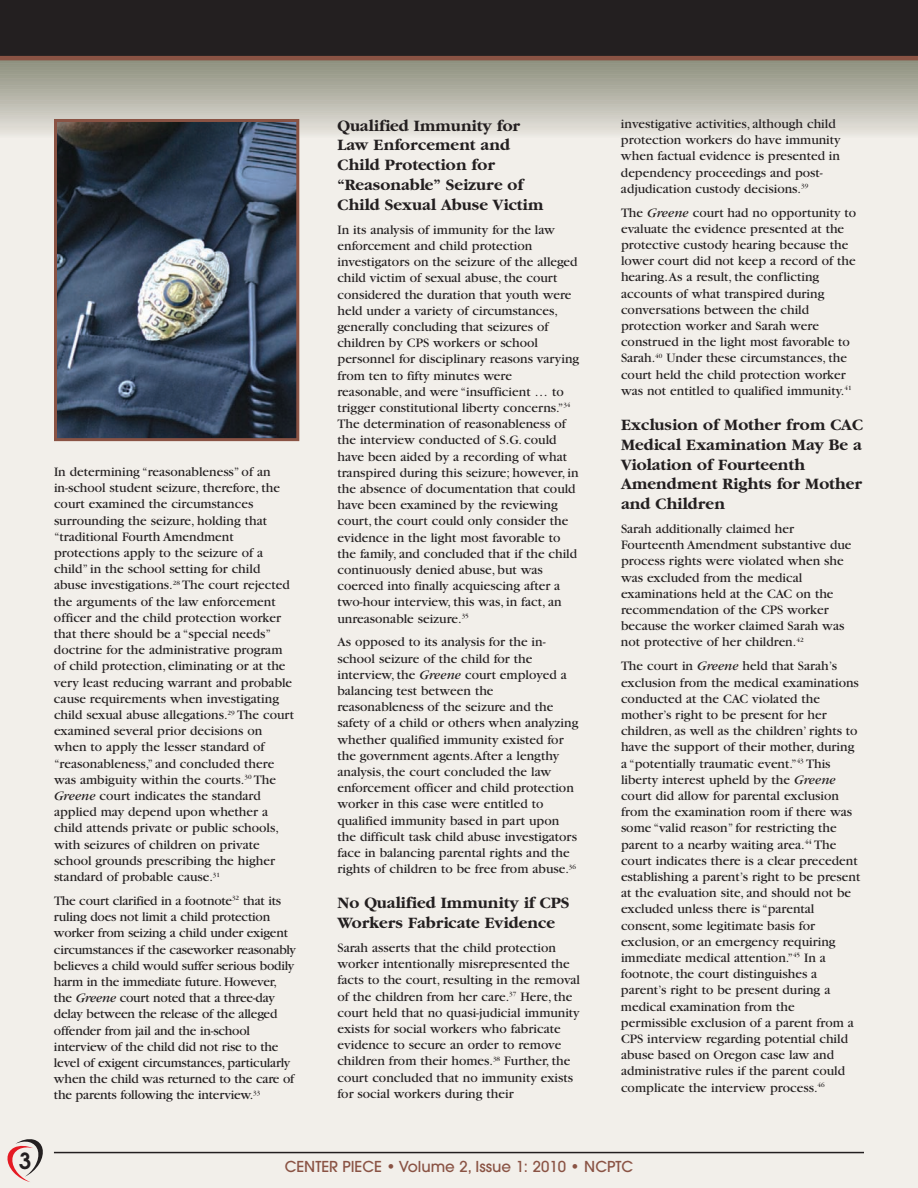
<style>
.page{position:relative;width:918px;height:1188px;background:#fff}
.page>*{position:absolute;margin:0;border:0;box-sizing:border-box;transform-origin:0 0}
.t1{font:600 22.05px "Avant Garde";color:#231f20}
.t2{font:700 16.5px/19.8px "Garamond";color:#231f20}
.t3{font:500 15px "Avant Garde";color:#8a5344}
.t4{font:13.5px/16.2px "Garamond";color:#231f20}
.s1{font-style:italic}
</style>
<div class="page">
<div style="left:0;top:126px;width:918px;height:1062px;background:#f2efea"></div>
<hr style="left:0;top:60px;width:918px;height:3px;background:#767964">
<hr style="left:0;top:63px;width:918px;height:2px;background:#7a7d67">
<hr style="left:0;top:65px;width:918px;height:2px;background:#7c7f69">
<hr style="left:0;top:67px;width:918px;height:3px;background:#7f816c">
<hr style="left:0;top:70px;width:918px;height:2px;background:#828570">
<hr style="left:0;top:72px;width:918px;height:2px;background:#858773">
<hr style="left:0;top:74px;width:918px;height:2px;background:#878976">
<hr style="left:0;top:76px;width:918px;height:2px;background:#8a8c78">
<hr style="left:0;top:78px;width:918px;height:2px;background:#8c8e7c">
<hr style="left:0;top:80px;width:918px;height:2px;background:#8f907e">
<hr style="left:0;top:82px;width:918px;height:3px;background:#939381">
<hr style="left:0;top:85px;width:918px;height:2px;background:#979786">
<hr style="left:0;top:87px;width:918px;height:2px;background:#9a9a88">
<hr style="left:0;top:89px;width:918px;height:2px;background:#9c9c8c">
<hr style="left:0;top:91px;width:918px;height:2px;background:#9f9f8e">
<hr style="left:0;top:93px;width:918px;height:3px;background:#a2a292">
<hr style="left:0;top:95px;width:918px;height:2px;background:#a6a595">
<hr style="left:0;top:97px;width:918px;height:3px;background:#a9a899">
<hr style="left:0;top:100px;width:918px;height:2px;background:#aeac9e">
<hr style="left:0;top:102px;width:918px;height:2px;background:#b0afa1">
<hr style="left:0;top:104px;width:918px;height:2px;background:#b4b2a5">
<hr style="left:0;top:106px;width:918px;height:2px;background:#b7b5a9">
<hr style="left:0;top:108px;width:918px;height:3px;background:#bab9ad">
<hr style="left:0;top:111px;width:918px;height:2px;background:#bebcb1">
<hr style="left:0;top:112px;width:918px;height:3px;background:#c2bfb3">
<hr style="left:0;top:114px;width:918px;height:2px;background:#c5c2b7">
<hr style="left:0;top:116px;width:918px;height:3px;background:#c7c4bb">
<hr style="left:0;top:119px;width:918px;height:3px;background:#cdcac0">
<hr style="left:0;top:121px;width:918px;height:2px;background:#cfcec4">
<hr style="left:0;top:123px;width:918px;height:3px;background:#d4d1c8">
<hr style="left:0;top:126px;width:918px;height:2px;background:#dad7cf">
<hr style="left:0;top:128px;width:918px;height:2px;background:#dddbd2">
<hr style="left:0;top:130px;width:918px;height:2px;background:#e2dfd8">
<hr style="left:0;top:132px;width:918px;height:2px;background:#e5e3dc">
<hr style="left:0;top:134px;width:918px;height:3px;background:#e9e8e2">
<hr style="left:0;top:136px;width:918px;height:2px;background:#eeebe6">
<div style="left:0;top:0;width:918px;height:57px;background:#231f20"></div>
<hr style="left:0;top:56px;width:918px;height:4px;background:#8a5344">
<svg style="left:7px;top:1139px;width:36px;height:43px"></svg>
<hr style="left:54px;top:1152px;width:810px;height:1px;background:#231f20">
<img style="left:58px;top:123px;width:237px;height:314px">
<div style="left:54px;top:119px;width:245px;height:322px;border:3px solid #8a5344"></div>
<p class="t4" style="left:54px;top:465px;width:242px">In determining “reasonableness” of an in-school student seizure, therefore, the court examined the circumstances surrounding the seizure, holding that “traditional Fourth Amendment protections apply to the seizure of a child” in the school setting for child abuse investigations.<sup>28</sup> The court rejected the arguments of the law enforcement officer and the child protection worker that there should be a “special needs” doctrine for the administrative program of child protection, eliminating or at the very least reducing warrant and probable cause requirements when investigating child sexual abuse allegations.<sup>29</sup> The court examined several prior decisions on when to apply the lesser standard of “reasonableness,” and concluded there was ambiguity within the courts.<sup>30</sup> The <span class="s1">Greene</span> court indicates the standard applied may depend upon whether a child attends private or public schools, with seizures of children on private school grounds prescribing the higher standard of probable cause.<sup>31</sup></p>
<p class="t4" style="left:54px;top:894px;width:244px">The court clarified in a footnote<sup>32</sup> that its ruling does not limit a child protection worker from seizing a child under exigent circumstances if the caseworker reasonably believes a child would suffer serious bodily harm in the immediate future. However, the <span class="s1">Greene</span> court noted that a three-day delay between the release of the alleged offender from jail and the in-school interview of the child did not rise to the level of exigent circumstances, particularly when the child was returned to the care of the parents following the interview.<sup>33</sup></p>
<p class="t2" style="left:338px;top:115px;width:207px">Qualified Immunity for<br>Law Enforcement and<br>Child Protection for “Reasonable” Seizure of<br>Child Sexual Abuse Victim</p>
<p class="t4" style="left:337px;top:223px;width:243px">In its analysis of immunity for the law enforcement and child protection investigators on the seizure of the alleged child victim of sexual abuse, the court considered the duration that youth were held under a variety of circumstances, generally concluding that seizures of children by CPS workers or school personnel for disciplinary reasons varying from ten to fifty minutes were reasonable, and were “insufficient … to trigger constitutional liberty concerns.”<sup>34<br></sup>The determination of reasonableness of the interview conducted of S.G. could have been aided by a recording of what transpired during this seizure; however, in the absence of documentation that could have been examined by the reviewing court, the court could only consider the evidence in the light most favorable to the family, and concluded that if the child continuously denied abuse, but was coerced into finally acquiescing after a two-hour interview, this was, in fact, an unreasonable seizure.<sup>35</sup></p>
<p class="t4" style="left:337px;top:635px;width:243px">As opposed to its analysis for the in&shy;school seizure of the child for the interview, the <span class="s1">Greene</span> court employed a balancing test between the reasonableness of the seizure and the safety of a child or others when analyzing whether qualified immunity existed for the government agents.After a lengthy analysis, the court concluded the law enforcement officer and child protection worker in this case were entitled to qualified immunity based in part upon the difficult task child abuse investigators face in balancing parental rights and the rights of children to be free from abuse.<sup>36</sup></p>
<p class="t2" style="left:338px;top:893px;width:233px">No Qualified Immunity if CPS<br>Workers Fabricate Evidence</p>
<p class="t4" style="left:337px;top:941px;width:244px">Sarah asserts that the child protection worker intentionally misrepresented the facts to the court, resulting in the removal of the children from her care.<sup>37</sup> Here, the court held that no quasi-judicial immunity exists for social workers who fabricate evidence to secure an order to remove children from their homes.<sup>38</sup> Further, the court concluded that no immunity exists for social workers during their</p>
<p class="t4" style="left:621px;top:117px;width:221px">investigative activities, although child protection workers do have immunity when factual evidence is presented in dependency proceedings and post&shy;adjudication custody decisions.<sup>39</sup></p>
<p class="t4" style="left:621px;top:206px;width:237px">The <span class="s1">Greene</span> court had no opportunity to evaluate the evidence presented at the protective custody hearing because the lower court did not keep a record of the hearing.As a result, the conflicting accounts of what transpired during conversations between the child protection worker and Sarah were construed in the light most favorable to Sarah.<sup>40</sup> Under these circumstances, the court held the child protection worker was not entitled to qualified immunity.<sup>41</sup></p>
<p class="t2" style="left:621px;top:414px;width:244px">Exclusion of Mother from CAC<br>Medical Examination May Be a<br>Violation of Fourteenth<br>Amendment Rights for Mother and Children</p>
<p class="t4" style="left:621px;top:522px;width:232px">Sarah additionally claimed her Fourteenth Amendment substantive due process rights were violated when she was excluded from the medical examinations held at the CAC on the recommendation of the CPS worker because the worker claimed Sarah was not protective of her children.<sup>42</sup></p>
<p class="t4" style="left:621px;top:659px;width:241px">The court in <span class="s1">Greene</span> held that Sarah’s exclusion from the medical examinations conducted at the CAC violated the mother’s right to be present for her children, as well as the children’ rights to have the support of their mother, during a “potentially traumatic event.”<sup>43</sup> This liberty interest upheld by the <span class="s1">Greene </span>court did allow for parental exclusion from the examination room if there was some “valid reason” for restricting the parent to a nearby waiting area.<sup>44</sup> The court indicates there is a clear precedent establishing a parent’s right to be present at the evaluation site, and should not be excluded unless there is “parental consent, some legitimate basis for exclusion, or an emergency requiring immediate medical attention.”<sup>45</sup> In a footnote, the court distinguishes a parent’s right to be present during a medical examination from the permissible exclusion of a parent from a CPS interview regarding potential child abuse based on Oregon case law and administrative rules if the parent could complicate the interview process.<sup>46</sup></p>
<h1 class="t1" style="left:19px;top:1152px;width:14px">3</h1>
<p class="t3" style="left:285px;top:1161px;width:350px">CENTER PIECE • Volume 2, Issue 1: 2010 • NCPTC</p>
</div>
